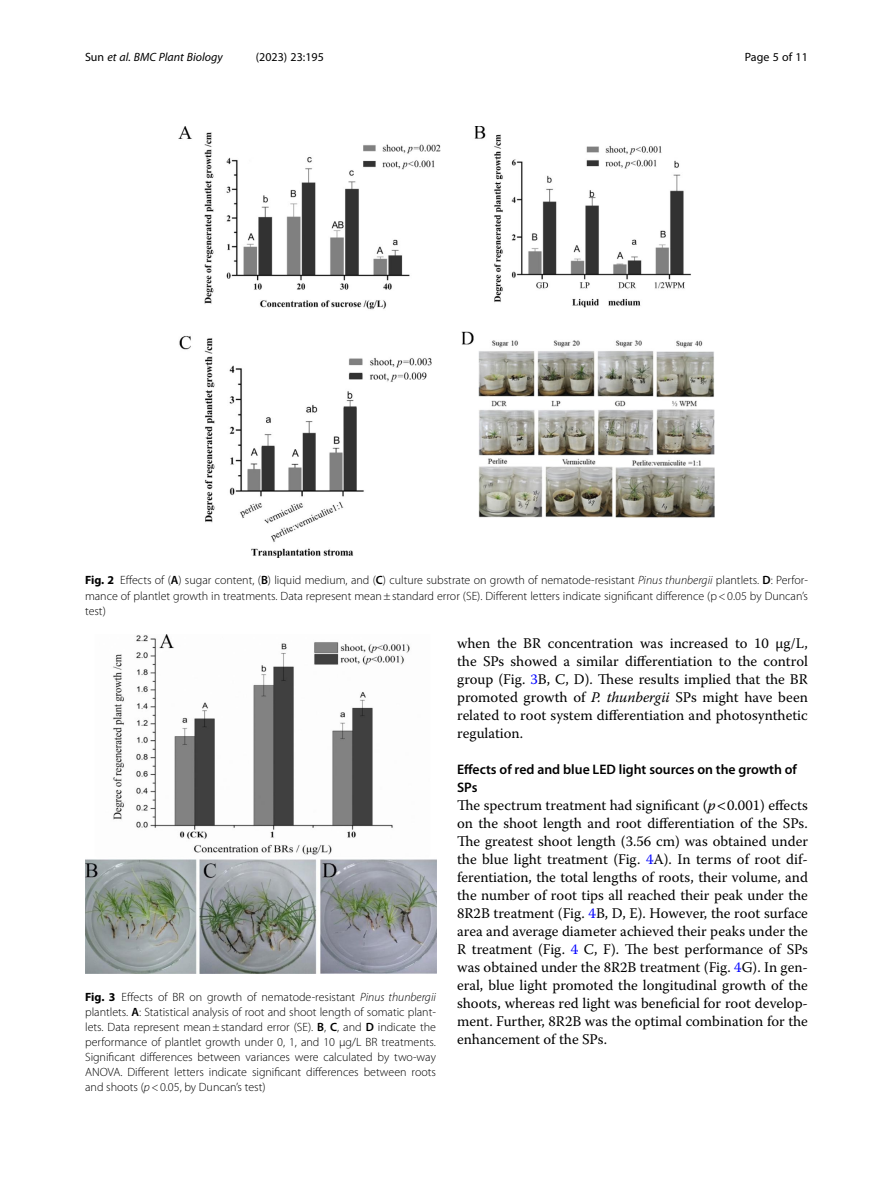
<style>
.page{position:relative;width:893px;height:1191px;background:#fff}
.page>*{position:absolute;margin:0;border:0;box-sizing:border-box;transform-origin:0 0}
.Body_Text{font:14.7px/18px "Warnock Pro";color:#000;text-align:justify}
.Head_2{font:600 13.8px/18px "Myriad Pro";color:#000}
.Figure_Caption{font:300 12px/15px "Myriad Pro";color:#000;text-align:justify}
.t1{font:italic 12px "Myriad Pro";color:#000}
.t2{font:12px "Myriad Pro";color:#000}
.s1{font-style:normal}
.s2{font-weight:700}
.s3{font-weight:600}
.s4{font-style:italic}
.s5{color:#00f}
</style>
<div class="page">
<img style="left:85px;top:634px;width:351px;height:339px">
<img style="left:178px;top:126px;width:536px;height:431px">
<p class="t1" style="left:85px;top:50px;width:139px"><span class="s1">Sun</span> et al. BMC Plant Biology</p>
<p class="t2" style="left:256px;top:50px;width:70px">(2023) 23:195</p>
<p class="t2" style="left:745px;top:50px;width:65px">Page 5 of 11</p>
<p class="Figure_Caption" style="left:85px;top:573px;width:724px"><span class="s2">Fig. 2</span> Effects of (<span class="s3">A</span>) sugar content, (<span class="s3">B</span>) liquid medium, and (<span class="s3">C</span>) culture substrate on growth of nematode-resistant <span class="s4">Pinus thunbergii</span> plantlets. <span class="s3">D</span>: Perfor&shy;mance of plantlet growth in treatments. Data represent mean±standard error (SE). Different letters indicate significant difference (p&lt;0.05 by Duncan’s test)</p>
<p class="Figure_Caption" style="left:85px;top:989px;width:352px"><span class="s2">Fig. 3</span> Effects of BR on growth of nematode-resistant <span class="s4">Pinus thunbergii </span>plantlets. <span class="s3">A</span>: Statistical analysis of root and shoot length of somatic plant&shy;lets. Data represent mean±standard error (SE). <span class="s3">B</span>, <span class="s3">C</span>, and <span class="s3">D</span> indicate the performance of plantlet growth under 0, 1, and 10 µg/L BR treatments.<br>Significant differences between variances were calculated by two-way ANOVA. Different letters indicate significant differences between roots and shoots (<span class="s4">p</span>&lt;0.05, by Duncan’s test)</p>
<p class="Body_Text" style="left:457px;top:634px;width:352px">when the BR concentration was increased to 10 µg/L, the SPs showed a similar differentiation to the control group (Fig. <span class="s5">3</span>B, C, D). These results implied that the BR promoted growth of <span class="s4">P. thunbergii</span> SPs might have been related to root system differentiation and photosynthetic regulation.</p>
<p class="Head_2" style="left:457px;top:760px;width:341px">Effects of red and blue LED light sources on the growth of<br>SPs</p>
<p class="Body_Text" style="left:457px;top:796px;width:352px">The spectrum treatment had significant (<span class="s4">p</span> 0.001) effects on the shoot length and root differentiation of the SPs.<br>The greatest shoot length (3.56 cm) was obtained under the blue light treatment (Fig. <span class="s5">4</span>A). In terms of root dif&shy;ferentiation, the total lengths of roots, their volume, and the number of root tips all reached their peak under the 8R2B treatment (Fig. <span class="s5">4</span>B, D, E). However, the root surface area and average diameter achieved their peaks under the R treatment (Fig. <span class="s5">4</span> C, F). The best performance of SPs was obtained under the 8R2B treatment (Fig. <span class="s5">4</span>G). In gen&shy;eral, blue light promoted the longitudinal growth of the shoots, whereas red light was beneficial for root develop&shy;ment. Further, 8R2B was the optimal combination for the enhancement of the SPs.</p>
</div>
